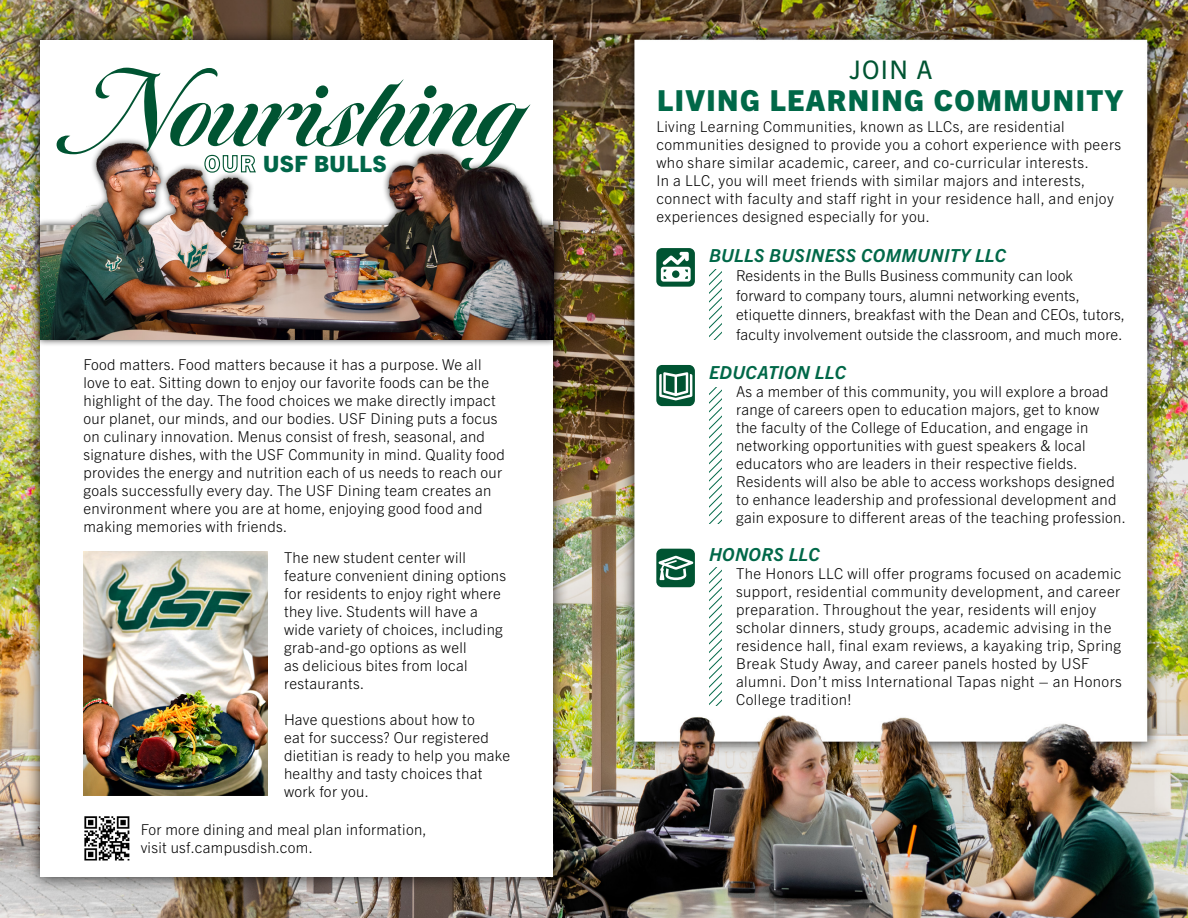
<style>
.page{position:relative;width:1188px;height:918px;background:#fff}
.page>*{position:absolute;margin:0;border:0;box-sizing:border-box;transform-origin:0 0}
.t1{font:700 112.8px "Tangier";color:#005432}
.t2{font:800 28.95px "Trade Gothic Next LT Pro";letter-spacing:.05em;color:#006848}
.t3{font:25.65px "Trade Gothic Next LT Pro";color:#005432}
.t4{font:800 22.5px "Trade Gothic Next LT Pro";letter-spacing:.02em;color:#006649}
.t5{font:italic 700 18px "Trade Gothic Next LT Pro";letter-spacing:.02em;color:#006848}
.t6{font:300 15px/18px "Trade Gothic Next LT Pro";letter-spacing:.02em;color:#000}
.s1{color:#005432}
</style>
<div class="page">
<img style="left:0;top:0;width:1188px;height:918px">
<div style="left:25px;top:25px;width:544px;height:868px;background:#000;opacity:.75"></div>
<div style="left:40px;top:40px;width:514px;height:838px;background:#fff"></div>
<img style="left:84px;top:816px;width:46px;height:45px">
<img style="left:83px;top:551px;width:184px;height:245px">
<svg style="left:709px;top:388px;width:12px;height:135px"></svg>
<svg style="left:709px;top:568px;width:12px;height:137px"></svg>
<svg style="left:709px;top:269px;width:12px;height:70px"></svg>
<svg style="left:656px;top:248px;width:39px;height:39px"></svg>
<svg style="left:656px;top:365px;width:39px;height:41px"></svg>
<svg style="left:656px;top:549px;width:39px;height:38px"></svg>
<div style="left:33px;top:137px;width:528px;height:210px;background:#000;opacity:.75"></div>
<img style="left:40px;top:94px;width:514px;height:245px">
<h1 class="t1" style="left:68px;top:46px;width:459px">Nourishing</h1>
<h3 class="t4" style="left:204px;top:148px;width:184px"><span class="s1">OUR</span> USF BULLS</h3>
<h3 class="t3" style="left:849px;top:52px;width:85px">JOIN A</h3>
<h2 class="t2" style="left:657px;top:81px;width:467px">LIVING LEARNING COMMUNITY</h2>
<p class="t6" style="left:656px;top:117px;width:466px">Living Learning Communities, known as LLCs, are residential communities designed to provide you a cohort experience with peers who share similar academic, career, and co-curricular interests.<br>In a LLC, you will meet friends with similar majors and interests, connect with faculty and staff right in your residence hall, and enjoy experiences designed especially for you.</p>
<p class="t5" style="left:709px;top:243px;width:299px">BULLS BUSINESS COMMUNITY LLC</p>
<p class="t6" style="left:736px;top:265px;width:390px;line-height:19.5px">Residents in the Bulls Business community can look forward to company tours, alumni networking events, etiquette dinners, breakfast with the Dean and CEOs, tutors, faculty involvement outside the classroom, and much more.</p>
<p class="t6" style="left:83px;top:354px;width:423px">Food matters. Food matters because it has a purpose. We all love to eat. Sitting down to enjoy our favorite foods can be the highlight of the day. The food choices we make directly impact our planet, our minds, and our bodies. USF Dining puts a focus on culinary innovation. Menus consist of fresh, seasonal, and signature dishes, with the USF Community in mind. Quality food provides the energy and nutrition each of us needs to reach our goals successfully every day. The USF Dining team creates an environment where you are at home, enjoying good food and making memories with friends.</p>
<p class="t5" style="left:709px;top:360px;width:139px">EDUCATION LLC</p>
<p class="t6" style="left:736px;top:381px;width:391px">As a member of this community, you will explore a broad range of careers open to education majors, get to know<br>the faculty of the College of Education, and engage in networking opportunities with guest speakers &amp; local educators who are leaders in their respective fields.<br>Residents will also be able to access workshops designed to enhance leadership and professional development and gain exposure to different areas of the teaching profession.</p>
<p class="t6" style="left:284px;top:547px;width:224px">The new student center will feature convenient dining options for residents to enjoy right where they live. Students will have a wide variety of choices, including grab-and-go options as well<br>as delicious bites from local restaurants.</p>
<p class="t6" style="left:284px;top:709px;width:228px">Have questions about how to<br>eat for success? Our registered dietitian is ready to help you make healthy and tasty choices that work for you.</p>
<p class="t6" style="left:141px;top:820px;width:288px">For more dining and meal plan information, visit usf.campusdish.com.</p>
<p class="t5" style="left:709px;top:542px;width:112px">HONORS LLC</p>
<p class="t6" style="left:736px;top:563px;width:387px">The Honors LLC will offer programs focused on academic support, residential community development, and career preparation. Throughout the year, residents will enjoy scholar dinners, study groups, academic advising in the residence hall, final exam reviews, a kayaking trip, Spring Break Study Away, and career panels hosted by USF alumni. Don’t miss International Tapas night – an Honors College tradition!</p>
</div>
